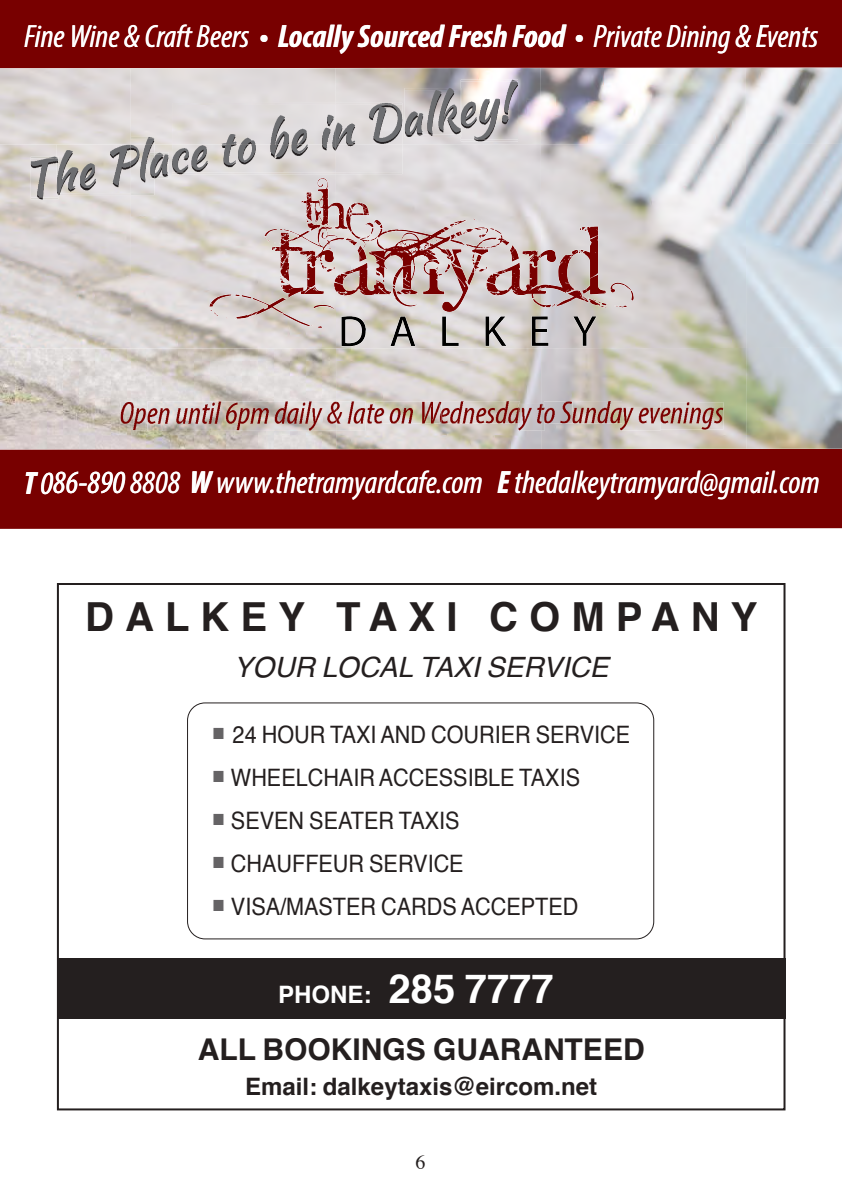
<style>
.page{position:relative;width:842px;height:1191px;background:#fff}
.page>*{position:absolute;margin:0;border:0;box-sizing:border-box;transform-origin:0 0}
.t1{font:700 40px "Helvetica";letter-spacing:.28em;color:#241f1f}
.t2{font:700 40px "Helvetica";color:#fff}
.t3{font:italic condensed 32.4px "Myriad Pro";color:#fff}
.t4{font:700 30px "Helvetica";color:#241f1f}
.t5{font:italic 28px "Helvetica";color:#241f1f}
.t6{font:24px "Helvetica";color:#241f1f;scale:.9 1}
.t7{font:700 24px "Helvetica";color:#241f1f}
.t8{font:20px "Times";color:#241f1f}
.s1{font-weight:700}
.s2{font-size:24px}
</style>
<div class="page">
<svg style="left:0;top:0;width:842px;height:529px;background:#a05959"></svg>
<img style="left:0;top:68px;width:842px;height:77px">
<img style="left:131px;top:137px;width:15px;height:7px">
<img style="left:172px;top:103px;width:230px;height:71px">
<svg style="left:146px;top:137px;width:8px;height:7px"></svg>
<img style="left:222px;top:141px;width:114px;height:3px">
<img style="left:433px;top:135px;width:28px;height:2px">
<img style="left:405px;top:135px;width:28px;height:2px">
<img style="left:461px;top:80px;width:57px;height:61px">
<svg style="left:474px;top:139px;width:14px;height:2px"></svg>
<img style="left:405px;top:88px;width:57px;height:39px">
<img style="left:336px;top:135px;width:59px;height:1px">
<img style="left:336px;top:136px;width:59px;height:8px">
<img style="left:405px;top:127px;width:55px;height:8px">
<img style="left:461px;top:120px;width:46px;height:19px">
<img style="left:0;top:145px;width:131px;height:304px">
<img style="left:31px;top:197px;width:27px;height:2px">
<svg style="left:37px;top:197px;width:6px;height:2px"></svg>
<img style="left:57px;top:144px;width:97px;height:51px">
<img style="left:31px;top:156px;width:15px;height:2px">
<svg style="left:46px;top:156px;width:12px;height:2px"></svg>
<img style="left:31px;top:158px;width:27px;height:39px">
<img style="left:58px;top:180px;width:61px;height:13px">
<svg style="left:150px;top:152px;width:4px;height:3px"></svg>
<img style="left:150px;top:155px;width:4px;height:6px">
<img style="left:131px;top:316px;width:205px;height:133px">
<svg style="left:174px;top:172px;width:11px;height:2px"></svg>
<img style="left:154px;top:152px;width:14px;height:11px">
<img style="left:131px;top:180px;width:19px;height:2px">
<img style="left:131px;top:149px;width:19px;height:31px">
<img style="left:131px;top:150px;width:18px;height:30px">
<svg style="left:150px;top:163px;width:18px;height:15px"></svg>
<img style="left:172px;top:161px;width:75px;height:11px">
<img style="left:336px;top:342px;width:205px;height:107px">
<img style="left:336px;top:144px;width:18px;height:6px">
<img style="left:541px;top:322px;width:205px;height:127px">
<img style="left:746px;top:144px;width:96px;height:305px">
<img style="left:121px;top:402px;width:12px;height:22px">
<img style="left:131px;top:402px;width:3px;height:17px">
<img style="left:133px;top:408px;width:13px;height:22px">
<img style="left:147px;top:401px;width:218px;height:30px">
<img style="left:149px;top:422px;width:185px;height:9px">
<img style="left:336px;top:416px;width:28px;height:7px">
<img style="left:367px;top:404px;width:7px;height:19px">
<img style="left:374px;top:401px;width:146px;height:22px">
<img style="left:374px;top:419px;width:61px;height:4px">
<img style="left:441px;top:421px;width:76px;height:2px">
<img style="left:518px;top:404px;width:27px;height:26px">
<img style="left:518px;top:411px;width:23px;height:19px">
<img style="left:541px;top:404px;width:3px;height:19px">
<img style="left:544px;top:401px;width:78px;height:22px">
<img style="left:544px;top:411px;width:26px;height:12px">
<img style="left:572px;top:419px;width:48px;height:4px">
<img style="left:620px;top:408px;width:40px;height:22px">
<img style="left:620px;top:417px;width:36px;height:13px">
<img style="left:660px;top:402px;width:63px;height:28px">
<img style="left:661px;top:420px;width:60px;height:10px">
<div style="left:57px;top:957px;width:728px;height:61px;background:#241f1f"></div>
<div style="left:187px;top:702px;width:467px;height:237px;border:2px solid #241f1f;border-radius:18px"></div>
<p class="t3" style="left:24px;top:24px;width:796px">FineWine &amp; Craft Beers <span class="s1">• LocallySourced Fresh Food •</span> Private Dining &amp; Events</p>
<p class="t3" style="left:24px;top:471px;width:797px"><span class="s1">T</span>086-8908808 <span class="s1">W</span>www.thetramyardcafe.com <span class="s1">E</span>thedalkeytramyard@gmail.com</p>
<p class="t1" style="left:85px;top:600px;width:674px">DALKEY TAXI COMPANY</p>
<p class="t5" style="left:234px;top:655px;width:376px">YOUR LOCAL TAXI SERVICE</p>
<p class="t6" style="left:213px;top:725px;width:465px"><sup>■</sup> 24 HOUR TAXI AND COURIER SERVICE</p>
<p class="t6" style="left:213px;top:767px;width:409px"><sup>■</sup> WHEELCHAIR ACCESSIBLE TAXIS</p>
<p class="t6" style="left:213px;top:810px;width:275px"><sup>■</sup> SEVEN SEATER TAXIS</p>
<p class="t6" style="left:213px;top:853px;width:280px"><sup>■</sup> CHAUFFEUR SERVICE</p>
<p class="t6" style="left:213px;top:896px;width:407px"><sup>■</sup> VISA/MASTER CARDS ACCEPTED</p>
<p class="t2" style="left:278px;top:972px;width:277px"><span class="s2">PHONE:</span> 285 7777</p>
<p class="t4" style="left:198px;top:1036px;width:448px">ALL BOOKINGS GUARANTEED</p>
<p class="t7" style="left:245px;top:1077px;width:353px">EMAIL: DALKEYTAXIS@EIRCOM.NET</p>
<p class="t8" style="left:415px;top:1154px;width:11px">6</p>
</div>
